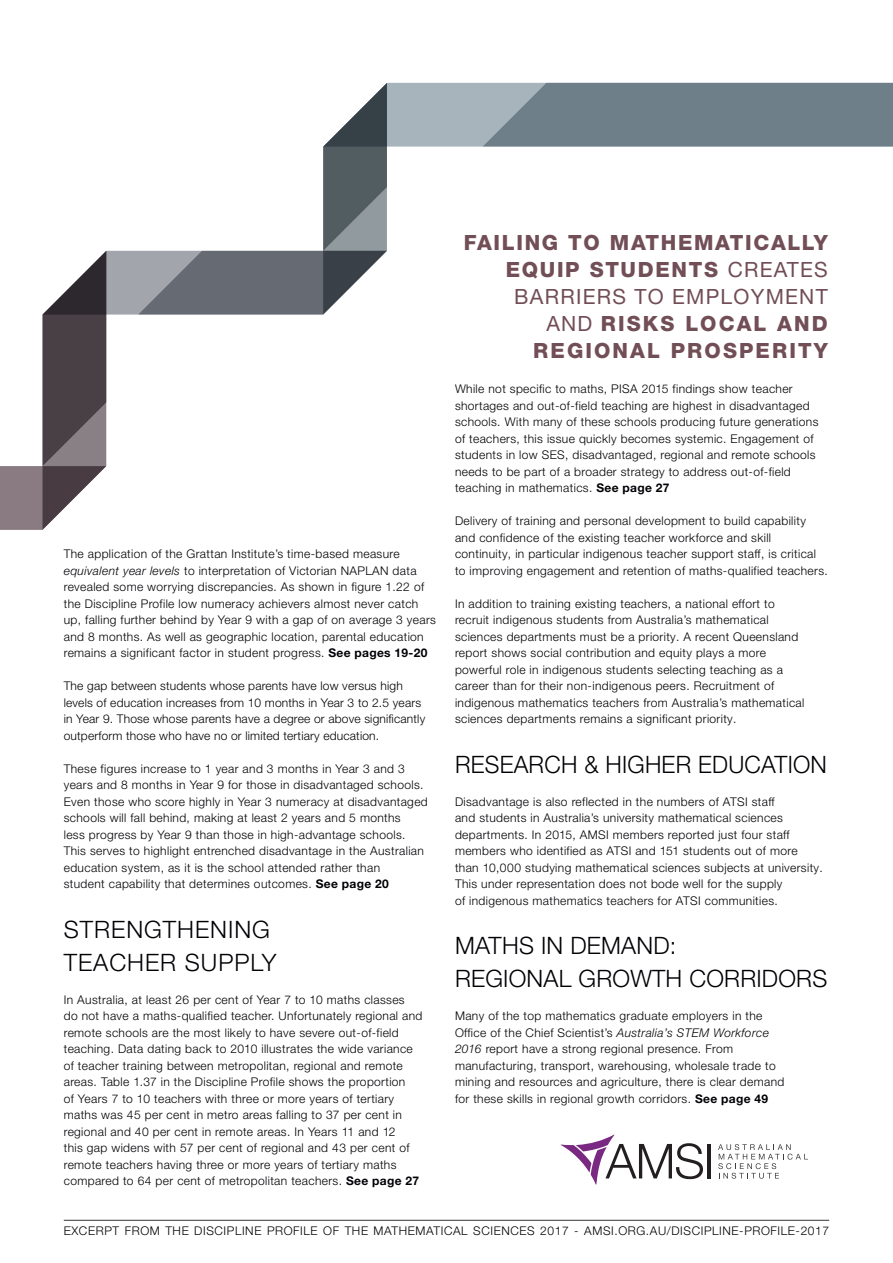
<style>
.page{position:relative;width:893px;height:1263px;background:#fff}
.page>*{position:absolute;margin:0;border:0;box-sizing:border-box;transform-origin:0 0}
.t1{font:300 24px/33px "Helvetica Neue LT Pro";letter-spacing:.01em;color:#000105}
.t2{font:300 24px/33px "Helvetica Neue LT Pro";letter-spacing:.04em;color:#000105}
.table-data{font:800 21px/27px "Helvetica Neue LT Pro";letter-spacing:.08em;color:#724e57;text-align:right}
.Body{font:300 12px/16.5px "Helvetica Neue LT Pro";letter-spacing:.03em;color:#000105}
.Body-2{font:300 12px "Helvetica Neue LT Pro";letter-spacing:.05em;color:#000105}
.s1{font-style:italic}
.s2{font-weight:700}
.s3{font-weight:400}
</style>
<div class="page">
<svg style="left:0;top:83px;width:893px;height:447px"></svg>
<hr style="left:64px;top:1220px;width:765px;height:1px;background:#000105">
<hr style="left:707px;top:1144px;width:4px;height:34px;background:#231f20">
<svg style="left:718px;top:1144px;width:90px;height:35px"></svg>
<svg style="left:561px;top:1134px;width:142px;height:51px"></svg>
<p class="Body" style="left:64px;top:545px;width:374px">The application of the Grattan Institute’s time-based measure <span class="s1">equivalent year levels</span> to interpretation of Victorian NAPLAN data revealed some worrying discrepancies. As shown in figure 1.22 of the Discipline Profile low numeracy achievers almost never catch up, falling further behind by Year 9 with a gap of on average 3 years and 8 months. As well as geographic location, parental education remains a significant factor in student progress. <span class="s2">See pages 19-20</span></p>
<p class="Body" style="left:64px;top:677px;width:363px">The gap between students whose parents have low versus high levels of education increases from 10 months in Year 3 to 2.5 years in Year 9. Those whose parents have a degree or above significantly outperform those who have no or limited tertiary education.</p>
<p class="Body" style="left:64px;top:760px;width:365px">These figures increase to 1 year and 3 months in Year 3 and 3 years and 8 months in Year 9 for those in disadvantaged schools.<br>Even those who score highly in Year 3 numeracy at disadvantaged schools will fall behind, making at least 2 years and 5 months<br>less progress by Year 9 than those in high-advantage schools.<br>This serves to highlight entrenched disadvantage in the Australian education system, as it is the school attended rather than<br>student capability that determines outcomes. <span class="s2">See page 20</span></p>
<p class="t2" style="left:64px;top:912px;width:214px">STRENGTHENING<br>TEACHER SUPPLY</p>
<p class="Body" style="left:64px;top:991px;width:360px">In Australia, at least 26 per cent of Year 7 to 10 maths classes<br>do not have a maths-qualified teacher. Unfortunately regional and remote schools are the most likely to have severe out-of-field teaching. Data dating back to 2010 illustrates the wide variance of teacher training between metropolitan, regional and remote areas. Table 1.37 in the Discipline Profile shows the proportion<br>of Years 7 to 10 teachers with three or more years of tertiary maths was 45 per cent in metro areas falling to 37 per cent in regional and 40 per cent in remote areas. In Years 11 and 12<br>this gap widens with 57 per cent of regional and 43 per cent of remote teachers having three or more years of tertiary maths compared to 64 per cent of metropolitan teachers. <span class="s2">See page 27</span></p>
<p class="table-data" style="left:464px;top:229px;width:365px">FAILING TO MATHEMATICALLY<br>EQUIP STUDENTS <span class="s3">CREATES<br>BARRIERS TO EMPLOYMENT<br>AND</span> RISKS LOCAL AND<br>REGIONAL PROSPERITY</p>
<p class="Body" style="left:455px;top:380px;width:365px">While not specific to maths, PISA 2015 findings show teacher shortages and out-of-field teaching are highest in disadvantaged schools. With many of these schools producing future generations of teachers, this issue quickly becomes systemic. Engagement of students in low SES, disadvantaged, regional and remote schools needs to be part of a broader strategy to address out-of-field teaching in mathematics. <span class="s2">See page 27</span></p>
<p class="Body" style="left:455px;top:512px;width:374px">Delivery of training and personal development to build capability and confidence of the existing teacher workforce and skill continuity, in particular indigenous teacher support staff, is critical to improving engagement and retention of maths-qualified teachers.</p>
<p class="Body" style="left:455px;top:595px;width:351px">In addition to training existing teachers, a national effort to recruit indigenous students from Australia’s mathematical sciences departments must be a priority. A recent Queensland report shows social contribution and equity plays a more powerful role in indigenous students selecting teaching as a career than for their non-indigenous peers. Recruitment of indigenous mathematics teachers from Australia’s mathematical sciences departments remains a significant priority.</p>
<p class="t1" style="left:455px;top:747px;width:373px">RESEARCH &amp; HIGHER EDUCATION</p>
<p class="Body" style="left:455px;top:793px;width:369px">Disadvantage is also reflected in the numbers of ATSI staff<br>and students in Australia’s university mathematical sciences departments. In 2015, AMSI members reported just four staff members who identified as ATSI and 151 students out of more than 10,000 studying mathematical sciences subjects at university.<br>This under representation does not bode well for the supply<br>of indigenous mathematics teachers for ATSI communities.</p>
<p class="t1" style="left:455px;top:928px;width:374px">MATHS IN DEMAND:<br>REGIONAL GROWTH CORRIDORS</p>
<p class="Body" style="left:455px;top:1007px;width:331px">Many of the top mathematics graduate employers in the Office of the Chief Scientist’s <span class="s1">Australia’s STEM Workforce 2016</span> report have a strong regional presence. From manufacturing, transport, warehousing, wholesale trade to mining and resources and agriculture, there is clear demand for these skills in regional growth corridors. <span class="s2">See page 49</span></p>
<p class="Body-2" style="left:64px;top:1223px;width:767px">EXCERPT FROM THE DISCIPLINE PROFILE OF THE MATHEMATICAL SCIENCES 2017 - AMSI.ORG.AU/DISCIPLINE-PROFILE-2017</p>
</div>
